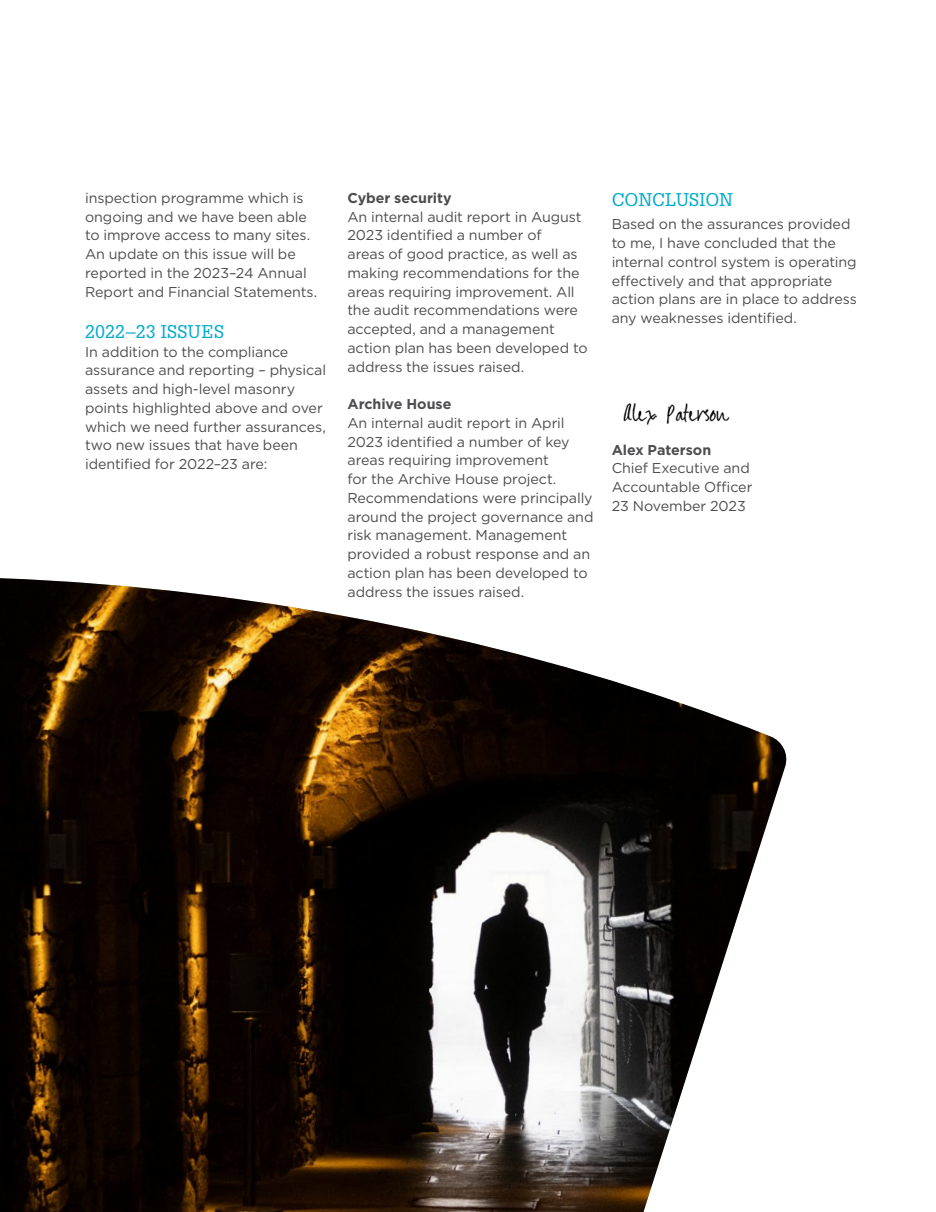
<style>
.page{position:relative;width:936px;height:1212px;background:#fff}
.page>*{position:absolute;margin:0;border:0;box-sizing:border-box;transform-origin:0 0}
.t1{font:18px "Glypha LT Std";letter-spacing:.005em;color:#00accd}
.BODY__Gotham_9_5pt_1{font:14.25px/18.8px "Gotham";letter-spacing:-.005em;color:#4d4d4f}
.BODY__Gotham_9_5pt_1-2{font:700 14.25px "Gotham";letter-spacing:-.005em;color:#4d4d4f}
</style>
<div class="page">
<img style="left:0;top:578px;width:787px;height:634px">
<img style="left:623px;top:403px;width:107px;height:22px">
<p class="BODY__Gotham_9_5pt_1" style="left:85px;top:188px;width:233px">inspection programme which is ongoing and we have been able to improve access to many sites.<br>An update on this issue will be reported in the 2023–24 Annual<br>Report and Financial Statements.</p>
<h3 class="t1" style="left:85px;top:320px;width:140px">2022–23 ISSUES</h3>
<p class="BODY__Gotham_9_5pt_1" style="left:85px;top:342px;width:242px">In addition to the compliance assurance and reporting – physical assets and high-level masonry points highlighted above and over which we need further assurances, two new issues that have been identified for 2022–23 are:</p>
<h4 class="BODY__Gotham_9_5pt_1-2" style="left:347px;top:188px;width:106px">Cyber security</h4>
<p class="BODY__Gotham_9_5pt_1" style="left:347px;top:207px;width:241px">An internal audit report in August<br>2023 identified a number of<br>areas of good practice, as well as making recommendations for the areas requiring improvement. All the audit recommendations were accepted, and a management action plan has been developed to address the issues raised.</p>
<h4 class="BODY__Gotham_9_5pt_1-2" style="left:347px;top:395px;width:105px">Archive House</h4>
<p class="BODY__Gotham_9_5pt_1" style="left:347px;top:413px;width:247px">An internal audit report in April<br>2023 identified a number of key areas requiring improvement<br>for the Archive House project.<br>Recommendations were principally around the project governance and risk management. Management provided a robust response and an action plan has been developed to address the issues raised.</p>
<h3 class="t1" style="left:611px;top:189px;width:123px">CONCLUSION</h3>
<p class="BODY__Gotham_9_5pt_1" style="left:611px;top:215px;width:247px">Based on the assurances provided to me, I have concluded that the internal control system is operating effectively and that appropriate action plans are in place to address any weaknesses identified.</p>
<p class="BODY__Gotham_9_5pt_1-2" style="left:611px;top:440px;width:101px">Alex Paterson</p>
<p class="BODY__Gotham_9_5pt_1" style="left:611px;top:458px;width:142px">Chief Executive and<br>Accountable Officer</p>
<p class="BODY__Gotham_9_5pt_1" style="left:611px;top:496px;width:136px">23 November 2023</p>
</div>
